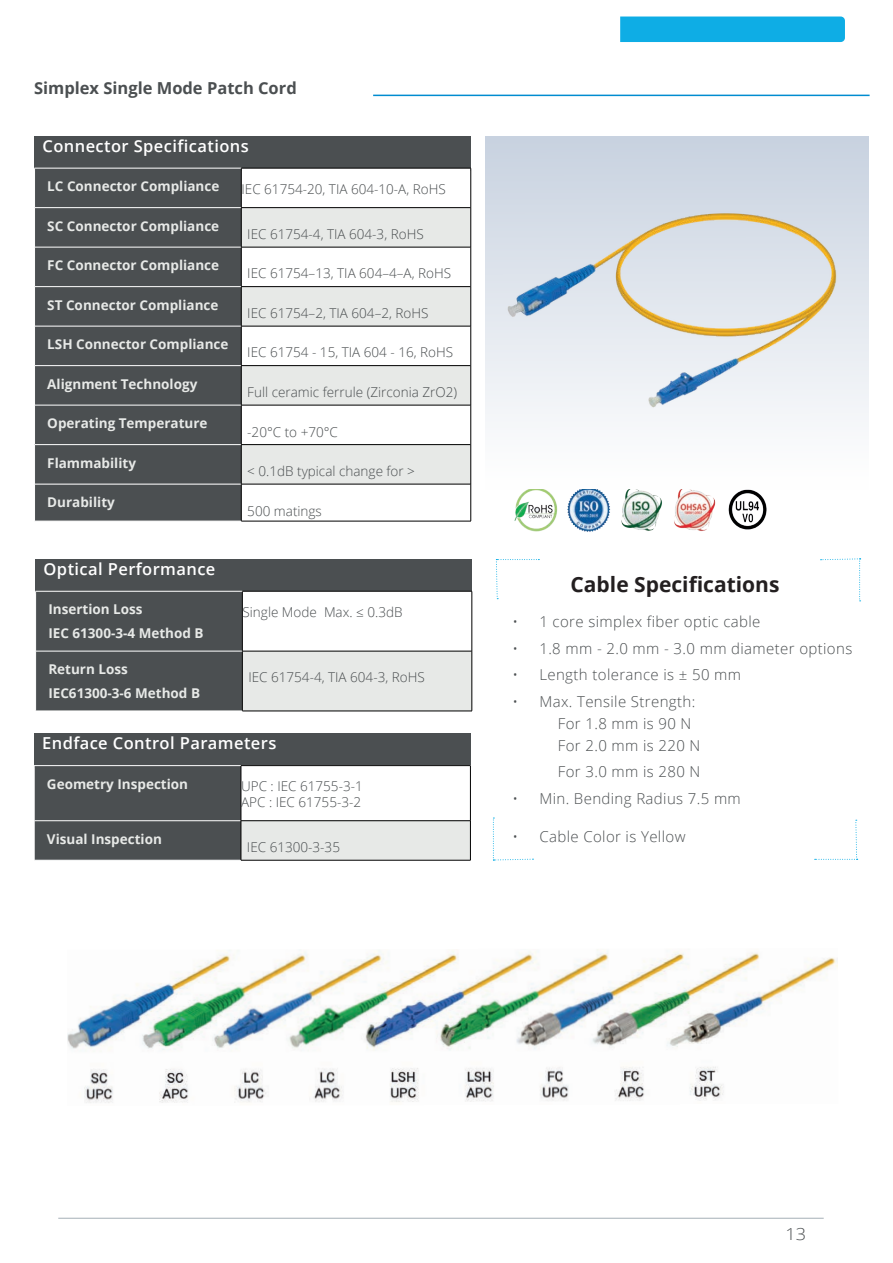
<style>
.page{position:relative;width:893px;height:1263px;background:#fff}
.page>*{position:absolute;margin:0;border:0;box-sizing:border-box;transform-origin:0 0}
.t1{font:700 21px "Open Sans";color:#231f20}
.t2{font:600 16.5px "Open Sans";letter-spacing:.025em;color:#fff}
.t3{font:700 16.5px "Open Sans";color:#4b4f51}
.t4{font:300 16.5px "Open Sans";color:#4b4f51;scale:1.1 1}
.t5{font:300 15px/22px "Open Sans";letter-spacing:.025em;color:#4b4f51}
.t6{font:300 13.5px/16.2px "Open Sans";color:#494d4f}
.t7{font:700 13.5px/24px "Open Sans";color:#e7e9e7}
</style>
<div class="page">
<hr style="left:373px;top:95px;width:497px;height:1px;background:#008cd0">
<div style="left:34px;top:136px;width:437px;height:34px;background:#4b4f51"></div>
<div style="left:36px;top:559px;width:436px;height:34px;background:#4b4f51"></div>
<div style="left:34px;top:733px;width:437px;height:34px;background:#4b4f51"></div>
<div style="left:485px;top:136px;width:383px;height:353px;background:linear-gradient(to bottom,#c8d2e0,#fff)"></div>
<img style="left:514px;top:489px;width:253px;height:43px">
<img style="left:493px;top:136px;width:353px;height:342px">
<div style="left:35px;top:169px;width:206px;height:352px;background:#4b4f51"></div>
<svg style="left:242px;top:169px;width:228px;height:352px"></svg>
<svg style="left:242px;top:208px;width:228px;height:276px;fill:#e7e9e7"></svg>
<div style="left:35px;top:445px;width:206px;height:39px;background:#4b4f51"></div>
<hr style="left:34px;top:168px;width:207px;height:1px;background:#fff">
<hr style="left:34px;top:168px;width:1px;height:40px;background:#fff">
<hr style="left:35px;top:207px;width:206px;height:1px;background:#fff">
<hr style="left:35px;top:247px;width:206px;height:1px;background:#fff">
<hr style="left:35px;top:286px;width:206px;height:1px;background:#fff">
<hr style="left:35px;top:326px;width:206px;height:1px;background:#fff">
<hr style="left:35px;top:365px;width:206px;height:1px;background:#fff">
<hr style="left:35px;top:405px;width:206px;height:1px;background:#fff">
<hr style="left:35px;top:444px;width:206px;height:1px;background:#fff">
<hr style="left:35px;top:484px;width:206px;height:1px;background:#fff">
<hr style="left:241px;top:168px;width:230px;height:1px;background:#000">
<hr style="left:470px;top:168px;width:1px;height:40px;background:#000">
<hr style="left:470px;top:484px;width:1px;height:37px;background:#000">
<hr style="left:241px;top:521px;width:230px;height:1px;background:#000">
<hr style="left:241px;top:168px;width:1px;height:39px;background:#000">
<hr style="left:241px;top:484px;width:1px;height:37px;background:#000">
<hr style="left:241px;top:207px;width:230px;height:1px;background:#000">
<hr style="left:241px;top:208px;width:1px;height:39px;background:#000">
<hr style="left:241px;top:445px;width:1px;height:39px;background:#000">
<hr style="left:241px;top:484px;width:230px;height:1px;background:#000">
<hr style="left:470px;top:208px;width:1px;height:39px;background:#000">
<hr style="left:470px;top:445px;width:1px;height:39px;background:#000">
<hr style="left:241px;top:247px;width:230px;height:1px;background:#000">
<hr style="left:241px;top:247px;width:1px;height:39px;background:#000">
<hr style="left:241px;top:405px;width:1px;height:39px;background:#000">
<hr style="left:241px;top:444px;width:230px;height:1px;background:#000">
<hr style="left:470px;top:247px;width:1px;height:40px;background:#000">
<hr style="left:470px;top:405px;width:1px;height:40px;background:#000">
<hr style="left:241px;top:286px;width:230px;height:1px;background:#000">
<hr style="left:241px;top:287px;width:1px;height:39px;background:#000">
<hr style="left:241px;top:366px;width:1px;height:39px;background:#000">
<hr style="left:241px;top:405px;width:230px;height:1px;background:#000">
<hr style="left:470px;top:287px;width:1px;height:39px;background:#000">
<hr style="left:470px;top:366px;width:1px;height:39px;background:#000">
<hr style="left:241px;top:326px;width:230px;height:1px;background:#000">
<hr style="left:241px;top:326px;width:1px;height:39px;background:#000">
<hr style="left:241px;top:365px;width:230px;height:1px;background:#000">
<hr style="left:470px;top:326px;width:1px;height:40px;background:#000">
<div style="left:36px;top:592px;width:206px;height:119px;background:#4b4f51"></div>
<div style="left:242px;top:591px;width:230px;height:60px;background:#fff"></div>
<div style="left:242px;top:651px;width:230px;height:60px;background:#e7e9e7"></div>
<hr style="left:35px;top:591px;width:207px;height:1px;background:#fff">
<hr style="left:36px;top:651px;width:206px;height:1px;background:#fff">
<hr style="left:242px;top:591px;width:230px;height:1px;background:#000">
<hr style="left:472px;top:591px;width:1px;height:60px;background:#000">
<hr style="left:242px;top:591px;width:1px;height:60px;background:#000">
<hr style="left:242px;top:651px;width:230px;height:1px;background:#000">
<hr style="left:242px;top:651px;width:1px;height:60px;background:#000">
<hr style="left:472px;top:651px;width:1px;height:60px;background:#000">
<hr style="left:242px;top:711px;width:230px;height:1px;background:#000">
<div style="left:35px;top:766px;width:206px;height:94px;background:#4b4f51"></div>
<div style="left:241px;top:766px;width:229px;height:55px;background:#fff"></div>
<div style="left:241px;top:821px;width:229px;height:39px;background:#e7e9e7"></div>
<hr style="left:34px;top:765px;width:207px;height:1px;background:#fff">
<hr style="left:34px;top:766px;width:1px;height:55px;background:#fff">
<hr style="left:34px;top:820px;width:207px;height:1px;background:#fff">
<hr style="left:241px;top:765px;width:230px;height:1px;background:#000">
<hr style="left:470px;top:766px;width:1px;height:55px;background:#000">
<hr style="left:241px;top:766px;width:1px;height:54px;background:#000">
<hr style="left:241px;top:820px;width:229px;height:1px;background:#000">
<hr style="left:241px;top:821px;width:1px;height:39px;background:#000">
<hr style="left:470px;top:821px;width:1px;height:39px;background:#000">
<hr style="left:241px;top:860px;width:230px;height:1px;background:#000">
<svg style="left:496px;top:559px;width:43px;height:40px"></svg>
<svg style="left:820px;top:558px;width:41px;height:43px"></svg>
<svg style="left:815px;top:820px;width:43px;height:40px"></svg>
<svg style="left:493px;top:818px;width:40px;height:43px"></svg>
<img style="left:67px;top:949px;width:771px;height:154px">
<hr style="left:58px;top:1218px;width:766px;height:1px;background:#a5afb7">
<div style="left:620px;top:17px;width:225px;height:25px;background:#0eade5"></div>
<p class="t3" style="left:34px;top:76px;width:264px">Simplex Single Mode Patch Cord</p>
<p class="t2" style="left:43px;top:134px;width:208px">Connector Specifications</p>
<p class="t7" style="left:47px;top:174px;width:174px">LC Connector Compliance</p>
<p class="t6" style="left:241px;top:180px;width:206px">IEC 61754-20, TIA 604-10-A, RoHS</p>
<p class="t7" style="left:47px;top:213px;width:173px">SC Connector Compliance</p>
<p class="t6" style="left:247px;top:226px;width:178px">IEC 61754-4, TIA 604-3, RoHS</p>
<p class="t7" style="left:47px;top:253px;width:173px">FC Connector Compliance</p>
<p class="t7" style="left:47px;top:292px;width:173px">ST Connector Compliance</p>
<p class="t7" style="left:47px;top:332px;width:183px">LSH Connector Compliance</p>
<p class="t7" style="left:47px;top:371px;width:152px">Alignment Technology</p>
<p class="t7" style="left:47px;top:411px;width:162px">Operating Temperature</p>
<p class="t7" style="left:47px;top:450px;width:90px">Flammability</p>
<p class="t7" style="left:47px;top:490px;width:69px">Durability</p>
<p class="t2" style="left:44px;top:558px;width:173px">Optical Performance</p>
<p class="t6" style="left:247px;top:265px;width:205px">IEC 61754–13, TIA 604–4–A, RoHS</p>
<p class="t6" style="left:247px;top:305px;width:183px">IEC 61754–2, TIA 604–2, RoHS</p>
<p class="t6" style="left:247px;top:344px;width:207px">IEC 61754 - 15, TIA 604 - 16, RoHS</p>
<p class="t6" style="left:247px;top:384px;width:211px">Full ceramic ferrule (Zirconia ZrO2)</p>
<p class="t6" style="left:247px;top:423px;width:92px">-20°C to +70°C</p>
<p class="t6" style="left:247px;top:463px;width:169px">&lt; 0.1dB typical change for &gt;</p>
<p class="t6" style="left:247px;top:502px;width:76px">500 matings</p>
<p class="t7" style="left:48px;top:597px;width:157px">Insertion Loss<br>IEC 61300-3-4 Method B</p>
<p class="t6" style="left:243px;top:603px;width:162px">Single Mode Max. ≤ 0.3dB</p>
<p class="t7" style="left:48px;top:657px;width:153px">Return Loss<br>IEC61300-3-6 Method B</p>
<p class="t6" style="left:248px;top:669px;width:178px">IEC 61754-4, TIA 604-3, RoHS</p>
<p class="t2" style="left:42px;top:732px;width:236px">Endface Control Parameters</p>
<p class="t7" style="left:47px;top:771px;width:143px">Geometry Inspection</p>
<p class="t6" style="left:241px;top:778px;width:123px">UPC : IEC 61755-3-1<br>APC : IEC 61755-3-2</p>
<p class="t7" style="left:47px;top:826px;width:116px">Visual Inspection</p>
<p class="t6" style="left:247px;top:839px;width:95px">IEC 61300-3-35</p>
<h1 class="t1" style="left:571px;top:570px;width:210px">Cable Specifications</h1>
<p class="t5" style="left:512px;top:610px;width:250px">• 1 core simplex fiber optic cable</p>
<p class="t5" style="left:512px;top:637px;width:341px">• 1.8 mm - 2.0 mm - 3.0 mm diameter options</p>
<p class="t5" style="left:512px;top:663px;width:230px">• Length tolerance is ± 50 mm</p>
<p class="t5" style="left:558px;top:690px;width:144px;text-indent:-45px">• Max. Tensile Strength:<br>For 1.8 mm is 90 N<br>For 2.0 mm is 220 N</p>
<p class="t5" style="left:558px;top:760px;width:144px">For 3.0 mm is 280 N</p>
<p class="t5" style="left:512px;top:787px;width:230px">• Min. Bending Radius 7.5 mm</p>
<p class="t5" style="left:512px;top:825px;width:175px">• Cable Color is Yellow</p>
<p class="t4" style="left:785px;top:1222px;width:20px">13</p>
</div>
